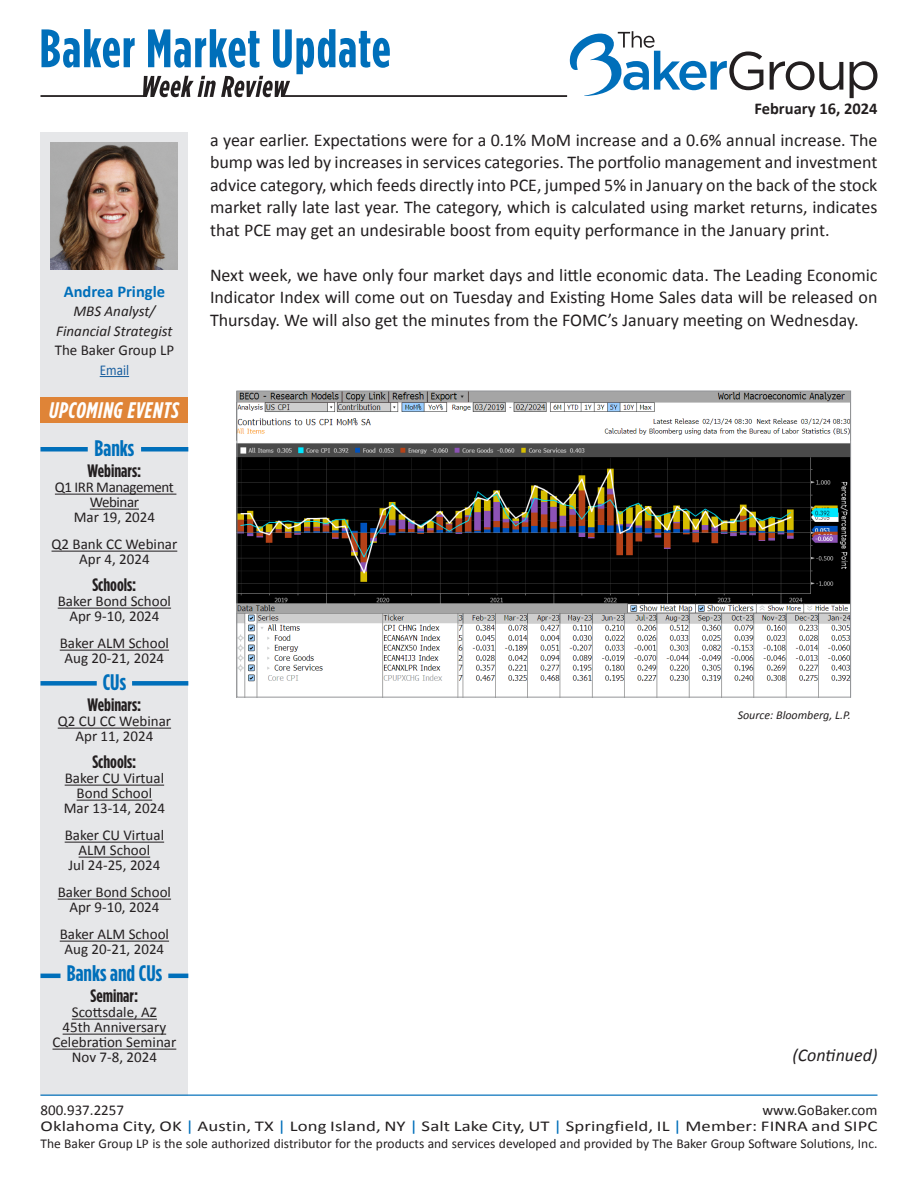
<style>
.page{position:relative;width:918px;height:1188px;background:#fff}
.page>*{position:absolute;margin:0;border:0;box-sizing:border-box;transform-origin:0 0}
.Sidebar-Subhead{font:700 22.5px "Gotham Condensed";color:#006fba}
.Body_Copy{font:italic 700 22.5px "Gotham Condensed";letter-spacing:.03em;color:#fff}
.Body_Copy-2{font:18px/22.5px "Calibri";color:#231f20;text-align:justify}
.Sidebar-Subhead-2{font:700 18px "Gotham Condensed";color:#231f20}
.Source{font:italic 18px "Calibri";color:#231f20}
.t1{font:700 16.5px "Calibri";color:#231f20}
.Name{font:700 16.5px "Calibri";color:#006fba}
.Body_Copy-3{font:15px/15px "Calibri";color:#231f20;text-align:center}
.Sidebar-Subhead-3{font:15px "Calibri";color:#231f20}
.t2{font:italic 15px "Calibri";color:#231f20}
.Body_Copy-4{font:15px/15px "Calibri";letter-spacing:-.03em;color:#231f20;text-align:center}
.Company{font:15px "Calibri";color:#231f20}
.Email-Web_Links{font:15px "Calibri";color:#175d9e;scale:.88 1}
.t3{font:13.5px "Calibri";color:#231f20}
.Source-2{font:italic 12px "Calibri";color:#231f20}
.s1{color:#006fba}
</style>
<div class="page">
<div style="left:40px;top:132px;width:148px;height:963px;background:#e6e7e9"></div>
<hr style="left:40px;top:1095px;width:838px;height:1px;background:#006fba">
<svg style="left:770px;top:61px;width:73px;height:29px"></svg>
<svg style="left:850px;top:61px;width:28px;height:37px"></svg>
<svg style="left:569px;top:31px;width:194px;height:65px"></svg>
<svg style="left:41px;top:29px;width:349px;height:68px"></svg>
<hr style="left:40px;top:95px;width:105px;height:2px;background:#231f20">
<hr style="left:283px;top:95px;width:284px;height:2px;background:#231f20">
<div style="left:40px;top:397px;width:148px;height:26px;background:#df8437"></div>
<hr style="left:55px;top:494px;width:121px;height:1px;background:#231f20">
<hr style="left:90px;top:509px;width:49px;height:1px;background:#231f20">
<hr style="left:52px;top:551px;width:125px;height:1px;background:#231f20">
<hr style="left:58px;top:608px;width:113px;height:1px;background:#231f20">
<hr style="left:60px;top:650px;width:109px;height:1px;background:#231f20">
<hr style="left:58px;top:728px;width:113px;height:1px;background:#231f20">
<hr style="left:65px;top:785px;width:99px;height:1px;background:#231f20">
<hr style="left:77px;top:800px;width:75px;height:1px;background:#231f20">
<hr style="left:65px;top:842px;width:99px;height:1px;background:#231f20">
<hr style="left:79px;top:857px;width:71px;height:1px;background:#231f20">
<hr style="left:58px;top:899px;width:113px;height:1px;background:#231f20">
<hr style="left:60px;top:941px;width:109px;height:1px;background:#231f20">
<hr style="left:72px;top:1019px;width:85px;height:1px;background:#231f20">
<hr style="left:63px;top:1034px;width:103px;height:1px;background:#231f20">
<hr style="left:53px;top:1049px;width:123px;height:1px;background:#231f20">
<svg style="left:100px;top:376px;width:29px;height:1px"></svg>
<img style="left:51px;top:142px;width:127px;height:127px">
<hr style="left:40px;top:974px;width:20px;height:4px;background:#006fba">
<hr style="left:168px;top:974px;width:20px;height:4px;background:#006fba">
<div style="left:40px;top:447px;width:48px;height:5px;background:#006fba"></div>
<div style="left:141px;top:447px;width:47px;height:5px;background:#006fba"></div>
<div style="left:40px;top:681px;width:57px;height:5px;background:#006fba"></div>
<div style="left:132px;top:681px;width:56px;height:5px;background:#006fba"></div>
<img style="left:239px;top:393px;width:610px;height:302px">
<p class="Name" style="left:64px;top:280px;width:103px">Andrea Pringle</p>
<p class="t2" style="left:73px;top:301px;width:83px">MBS Analyst/</p>
<p class="t2" style="left:56px;top:320px;width:118px">Financial Strategist</p>
<p class="Company" style="left:55px;top:340px;width:121px">The Baker Group LP</p>
<p class="Email-Web_Links" style="left:100px;top:359px;width:35px">Email</p>
<p class="t1" style="left:754px;top:97px;width:125px">February 16, 2024</p>
<p class="Body_Copy-2" style="left:210px;top:128px;width:669px">a year earlier. Expectations were for a 0.1% MoM increase and a 0.6% annual increase. The bump was led by increases in services categories. The portfolio management and investment advice category, which feeds directly into PCE, jumped 5% in January on the back of the stock market rally late last year. The category, which is calculated using market returns, indicates that PCE may get an undesirable boost from equity performance in the January print.</p>
<p class="Body_Copy-2" style="left:210px;top:263px;width:669px">Next week, we have only four market days and little economic data. The Leading Economic Indicator Index will come out on Tuesday and Existing Home Sales data will be released on Thursday. We will also get the minutes from the FOMC’s January meeting on Wednesday.</p>
<p class="Body_Copy" style="left:49px;top:397px;width:131px">UPCOMING EVENTS</p>
<p class="Sidebar-Subhead" style="left:94px;top:435px;width:41px">Banks</p>
<p class="Sidebar-Subhead-2" style="left:88px;top:461px;width:55px">Webinars:</p>
<p class="Body_Copy-4" style="left:55px;top:480px;width:121px">Q1 IRR Management<br>Webinar</p>
<p class="Body_Copy-3" style="left:74px;top:510px;width:83px">Mar 19, 2024</p>
<p class="Body_Copy-3" style="left:52px;top:537px;width:127px">Q2 Bank CC Webinar</p>
<p class="Sidebar-Subhead-3" style="left:79px;top:549px;width:72px">Apr 4, 2024</p>
<p class="Sidebar-Subhead-2" style="left:92px;top:575px;width:45px">Schools:</p>
<p class="Body_Copy-3" style="left:58px;top:594px;width:115px">Baker Bond School</p>
<p class="Body_Copy-3" style="left:69px;top:609px;width:92px">Apr 9-10, 2024</p>
<p class="Body_Copy-3" style="left:60px;top:636px;width:111px">Baker ALM School</p>
<p class="Body_Copy-3" style="left:65px;top:651px;width:101px">Aug 20-21, 2024</p>
<p class="Sidebar-Subhead" style="left:103px;top:669px;width:25px">CUs</p>
<p class="Sidebar-Subhead-2" style="left:88px;top:695px;width:55px">Webinars:</p>
<p class="Body_Copy-3" style="left:58px;top:714px;width:115px">Q2 CU CC Webinar</p>
<p class="Body_Copy-3" style="left:75px;top:729px;width:79px">Apr 11, 2024</p>
<p class="Sidebar-Subhead-2" style="left:92px;top:752px;width:45px">Schools:</p>
<p class="Body_Copy-3" style="left:65px;top:771px;width:101px">Baker CU Virtual<br>Bond School</p>
<p class="Body_Copy-3" style="left:64px;top:801px;width:103px">Mar 13-14, 2024</p>
<p class="Body_Copy-3" style="left:65px;top:828px;width:101px">Baker CU Virtual<br>ALM School</p>
<p class="Body_Copy-3" style="left:68px;top:858px;width:94px">Jul 24-25, 2024</p>
<p class="Body_Copy-3" style="left:58px;top:885px;width:115px">Baker Bond School</p>
<p class="Body_Copy-3" style="left:69px;top:900px;width:92px">Apr 9-10, 2024</p>
<p class="Body_Copy-3" style="left:60px;top:927px;width:111px">Baker ALM School</p>
<p class="Body_Copy-3" style="left:65px;top:942px;width:101px">Aug 20-21, 2024</p>
<p class="Sidebar-Subhead" style="left:67px;top:960px;width:97px">Banks and CUs</p>
<p class="Sidebar-Subhead-2" style="left:91px;top:986px;width:49px">Seminar:</p>
<p class="Sidebar-Subhead-3" style="left:72px;top:1002px;width:87px">Scottsdale, AZ</p>
<p class="Sidebar-Subhead-3" style="left:63px;top:1017px;width:105px">45th Anniversary</p>
<p class="Body_Copy-3" style="left:53px;top:1035px;width:125px">Celebration Seminar</p>
<p class="Body_Copy-3" style="left:72px;top:1050px;width:87px">Nov 7-8, 2024</p>
<p class="Source" style="left:792px;top:1042px;width:87px">(Continued)</p>
<p class="Source-2" style="left:738px;top:706px;width:115px">Source: Bloomberg, L.P.</p>
<p class="Body_Copy-3" style="left:40px;top:1101px;width:838px;line-height:16.5px;text-align:right">www.GoBaker.com<br>Oklahoma City, OK <span class="s1">|</span> Austin, TX <span class="s1">|</span> Long Island, NY <span class="s1">|</span> Salt Lake City, UT <span class="s1">|</span> Springfield, IL <span class="s1">|</span> Member: FINRA and SIPC</p>
<p class="t3" style="left:40px;top:1134px;width:838px">The Baker Group LP is the sole authorized distributor for the products and services developed and provided by The Baker Group Software Solutions, Inc.</p>
<p class="Body_Copy-3" style="left:40px;top:1102px;width:85px">800.937.2257</p>
</div>
